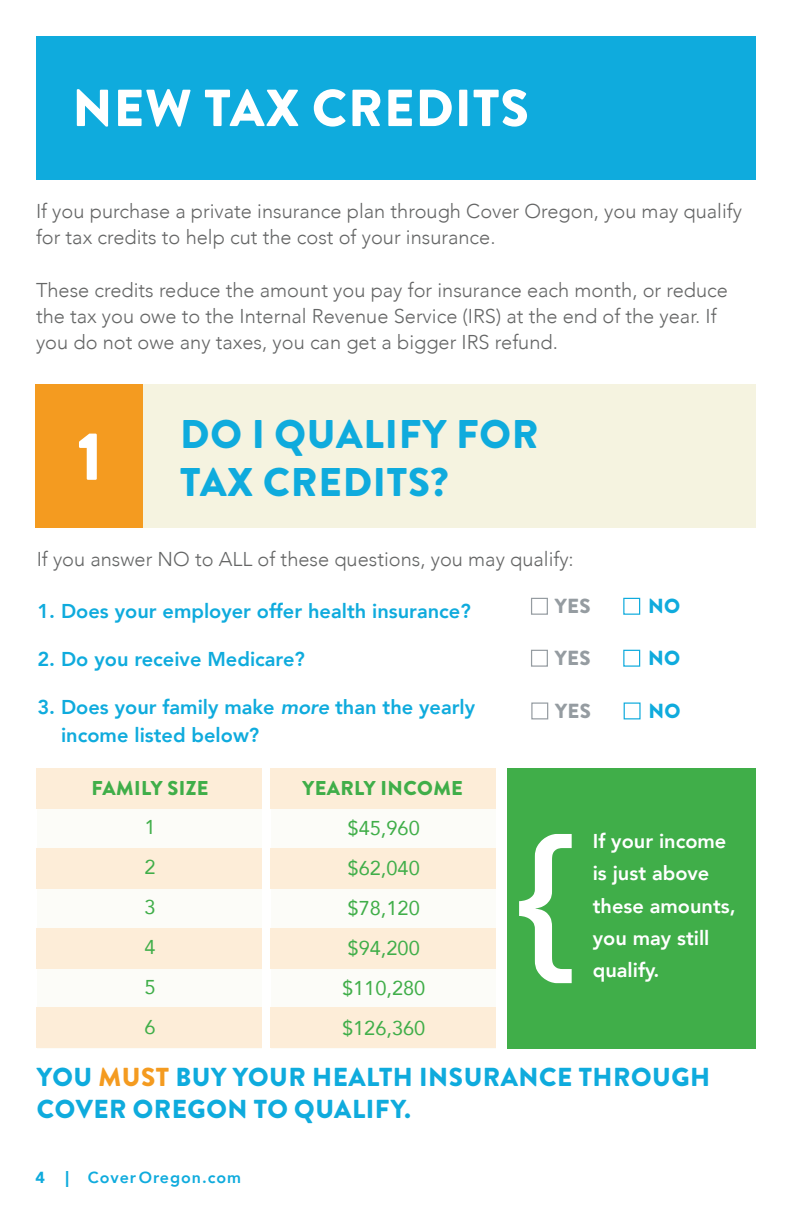
<style>
.page{position:relative;width:792px;height:1224px;background:#fff}
.page>*{position:absolute;margin:0;border:0;box-sizing:border-box;transform-origin:0 0}
.t1{font:800 168px "Avenir";color:#fff}
.body_copy{font:900 68px "Brandon Grotesque";color:#fff}
.t2{font:900 52px "Brandon Grotesque";letter-spacing:.02em;color:#fff}
.body_copy-2{font:900 40px/48px "Brandon Grotesque";letter-spacing:.02em;color:#0fabdd}
.body_copy-3{font:900 26px/32px "Brandon Grotesque";letter-spacing:.02em;color:#0fabdd}
.body_copy-4{font:900 20.4px "Brandon Grotesque";letter-spacing:.02em;color:#959ca1}
.body_copy-5{font:900 20.4px "Brandon Grotesque";color:#0fabdd}
.body_copy-6{font:300 20px/26px "Avenir";color:#656666}
.t3{font:800 20px/28px "Avenir";color:#0fabdd}
.t4{font:800 20px/32.4px "Avenir";color:#fff}
.Paragraph_Style_1{font:20px "Avenir";color:#40ae49}
.subheads{font:900 20px "Brandon Grotesque";letter-spacing:.02em;color:#40ae49}
.t5{font:800 16px "Avenir";letter-spacing:.06em;color:#0fabdd}
.t6{font:900 16px "Avenir";color:#0fabdd}
.s1{font-style:italic}
.s2{color:#f49b20}
.s3{font-weight:900}
</style>
<div class="page">
<div style="left:36px;top:384px;width:720px;height:144px;background:#f5f3e0"></div>
<div style="left:35px;top:384px;width:108px;height:144px;background:#f49b20"></div>
<div style="left:507px;top:768px;width:249px;height:281px;background:#40ae49"></div>
<div style="left:37px;top:771px;width:225px;height:278px;background:#fcfcf8"></div>
<div style="left:36px;top:848px;width:226px;height:40px;background:#fdedd8"></div>
<div style="left:36px;top:768px;width:226px;height:40px;background:#fdedd8"></div>
<div style="left:36px;top:928px;width:226px;height:40px;background:#fdedd8"></div>
<div style="left:36px;top:1008px;width:225px;height:40px;background:#fdedd8"></div>
<div style="left:271px;top:771px;width:225px;height:278px;background:#fcfcf8"></div>
<div style="left:271px;top:848px;width:225px;height:40px;background:#fdedd8"></div>
<div style="left:270px;top:768px;width:226px;height:40px;background:#fdedd8"></div>
<div style="left:270px;top:928px;width:226px;height:40px;background:#fdedd8"></div>
<div style="left:270px;top:1008px;width:225px;height:40px;background:#fdedd8"></div>
<div style="left:531px;top:598px;width:17px;height:17px;border:1px solid #959ca1"></div>
<div style="left:531px;top:650px;width:17px;height:17px;border:1px solid #959ca1"></div>
<div style="left:531px;top:702px;width:17px;height:17px;border:1px solid #959ca1"></div>
<div style="left:623px;top:598px;width:17px;height:17px;border:1px solid #0fabdd"></div>
<div style="left:623px;top:650px;width:17px;height:17px;border:1px solid #0fabdd"></div>
<div style="left:624px;top:702px;width:17px;height:17px;border:1px solid #0fabdd"></div>
<div style="left:36px;top:36px;width:720px;height:144px;background:#0fabdd"></div>
<p class="t2" style="left:72px;top:71px;width:458px">NEW TAX CREDITS</p>
<p class="body_copy-6" style="left:36px;top:198px;width:708px">If you purchase a private insurance plan through Cover Oregon, you may qualify for tax credits to help cut the cost of your insurance.</p>
<p class="body_copy-6" style="left:36px;top:277px;width:693px">These credits reduce the amount you pay for insurance each month, or reduce the tax you owe to the Internal Revenue Service (IRS) at the end of the year. If you do not owe any taxes, you can get a bigger IRS refund.</p>
<p class="body_copy" style="left:77px;top:408px;width:27px">1</p>
<p class="body_copy-2" style="left:180px;top:411px;width:360px">DO I QUALIFY FOR<br>TAX CREDITS?</p>
<p class="body_copy-6" style="left:37px;top:546px;width:539px">If you answer NO to ALL of these questions, you may qualify:</p>
<p class="t3" style="left:37px;top:596px;width:435px">1. Does your employer offer health insurance?</p>
<p class="t3" style="left:37px;top:644px;width:269px">2. Do you receive Medicare?</p>
<p class="t3" style="left:61px;top:692px;width:416px;text-indent:-24px">3. Does your family make <span class="s1">more</span> than the yearly income listed below?</p>
<p class="body_copy-4" style="left:555px;top:591px;width:37px">YES</p>
<p class="body_copy-4" style="left:555px;top:643px;width:37px">YES</p>
<p class="body_copy-4" style="left:555px;top:696px;width:37px">YES</p>
<p class="body_copy-5" style="left:648px;top:591px;width:34px">NO</p>
<p class="body_copy-5" style="left:648px;top:643px;width:34px">NO</p>
<p class="body_copy-5" style="left:648px;top:696px;width:34px">NO</p>
<p class="subheads" style="left:91px;top:774px;width:119px">FAMILY SIZE</p>
<p class="subheads" style="left:302px;top:774px;width:162px">YEARLY INCOME</p>
<p class="Paragraph_Style_1" style="left:145px;top:811px;width:13px">1</p>
<p class="Paragraph_Style_1" style="left:145px;top:851px;width:13px">2</p>
<p class="Paragraph_Style_1" style="left:145px;top:891px;width:13px">3</p>
<p class="Paragraph_Style_1" style="left:145px;top:931px;width:13px">4</p>
<p class="Paragraph_Style_1" style="left:145px;top:971px;width:13px">5</p>
<p class="Paragraph_Style_1" style="left:145px;top:1011px;width:13px">6</p>
<p class="Paragraph_Style_1" style="left:348px;top:812px;width:74px">$45,960</p>
<p class="Paragraph_Style_1" style="left:348px;top:852px;width:74px">$62,040</p>
<p class="Paragraph_Style_1" style="left:348px;top:892px;width:74px">$78,120</p>
<p class="Paragraph_Style_1" style="left:348px;top:932px;width:74px">$94,200</p>
<p class="Paragraph_Style_1" style="left:342px;top:972px;width:85px">$110,280</p>
<p class="Paragraph_Style_1" style="left:342px;top:1012px;width:85px">$126,360</p>
<p class="t1" style="left:519px;top:745px;width:48px">{</p>
<p class="t4" style="left:593px;top:823px;width:144px">If your income is just above these amounts, you may still qualify.</p>
<p class="body_copy-3" style="left:37px;top:1062px;width:675px">YOU <span class="s2">MUST</span> BUY YOUR HEALTH INSURANCE THROUGH<br>COVER OREGON TO QUALIFY.</p>
<p class="t6" style="left:36px;top:1164px;width:11px">4</p>
<p class="t5" style="left:66px;top:1163px;width:177px"><span class="s3">|</span> CoverOregon.com</p>
</div>
